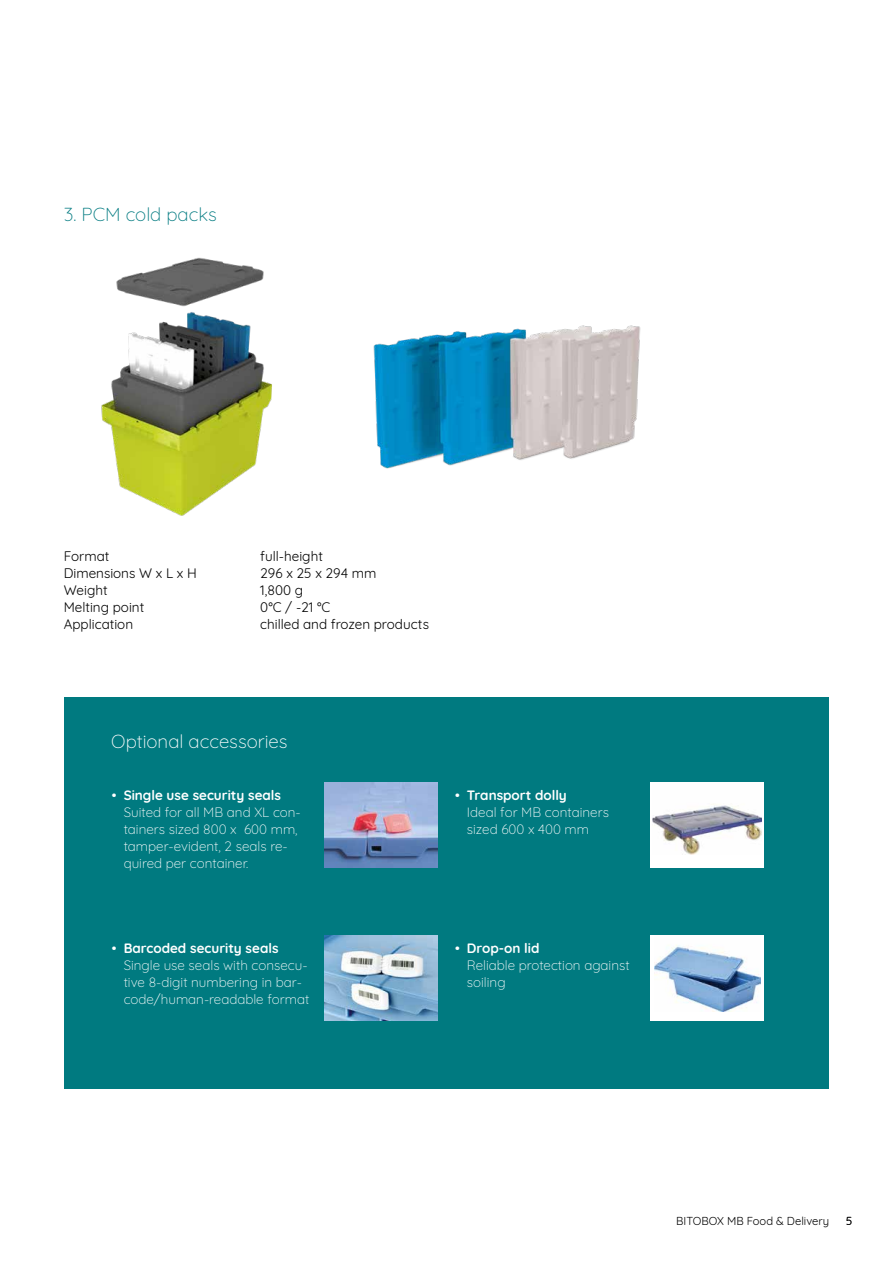
<style>
.page{position:relative;width:893px;height:1263px;background:#fff}
.page>*{position:absolute;margin:0;border:0;box-sizing:border-box;transform-origin:0 0}
.t1{font:300 18.75px "Quicksand";color:#fff}
.t2{font:300 18.75px "Quicksand";color:#007a80}
.t3{font:300 13.5px/17px "Quicksand";color:#fff}
.t4{font:13.5px "Quicksand";color:#000}
.t5{font:700 13.5px "Quicksand";color:#fff}
.t6{font:500 13.5px "Quicksand";color:#fff}
.t7{font:11.25px "Quicksand";color:#000}
</style>
<div class="page">
<img style="left:101px;top:257px;width:171px;height:259px">
<div style="left:64px;top:697px;width:764px;height:392px;background:#007a80"></div>
<img style="left:373px;top:325px;width:268px;height:144px">
<div style="left:651px;top:782px;width:113px;height:85px;background:#fff"></div>
<img style="left:653px;top:804px;width:109px;height:50px">
<div style="left:651px;top:935px;width:113px;height:86px;background:#fff"></div>
<img style="left:654px;top:945px;width:106px;height:66px">
<img style="left:325px;top:782px;width:113px;height:85px">
<img style="left:325px;top:935px;width:113px;height:86px">
<h1 class="t2" style="left:64px;top:200px;width:155px">3. PCM cold packs</h1>
<p class="t4" style="left:64px;top:546px;width:47px">Format</p>
<p class="t4" style="left:260px;top:546px;width:64px">full-height</p>
<p class="t4" style="left:64px;top:563px;width:135px">Dimensions W x L x H</p>
<p class="t4" style="left:260px;top:563px;width:118px">296 x 25 x 294 mm</p>
<p class="t4" style="left:64px;top:580px;width:45px">Weight</p>
<p class="t4" style="left:260px;top:580px;width:44px">1,800 g</p>
<p class="t4" style="left:64px;top:597px;width:82px">Melting point</p>
<p class="t4" style="left:260px;top:597px;width:72px">0°C / -21 °C</p>
<p class="t4" style="left:64px;top:614px;width:71px">Application</p>
<p class="t4" style="left:260px;top:614px;width:170px">chilled and frozen products</p>
<h1 class="t1" style="left:111px;top:727px;width:178px">Optional accessories</h1>
<p class="t5" style="left:124px;top:783px;width:159px">Single use security seals</p>
<p class="t3" style="left:124px;top:802px;width:179px">Suited for all MB and XL con&shy;tainers sized 800 x 600 mm, tamper-evident, 2 seals re&shy;quired per container.</p>
<p class="t6" style="left:112px;top:784px;width:6px">•</p>
<p class="t5" style="left:467px;top:783px;width:101px">Transport dolly</p>
<p class="t3" style="left:467px;top:802px;width:144px">Ideal for MB containers sized 600 x 400 mm</p>
<p class="t6" style="left:455px;top:784px;width:6px">•</p>
<p class="t5" style="left:124px;top:937px;width:156px">Barcoded security seals</p>
<p class="t3" style="left:124px;top:955px;width:187px">Single use seals with consecu&shy;tive 8-digit numbering in bar&shy;code/human-readable format</p>
<p class="t6" style="left:112px;top:937px;width:6px">•</p>
<p class="t6" style="left:455px;top:937px;width:6px">•</p>
<p class="t5" style="left:467px;top:937px;width:74px">Drop-on lid</p>
<p class="t3" style="left:467px;top:955px;width:164px">Reliable protection against soiling</p>
<p class="t7" style="left:676px;top:1212px;width:154px">BITOBOX MB Food &amp; Delivery</p>
<p class="t7" style="left:846px;top:1212px;width:8px">5</p>
</div>
